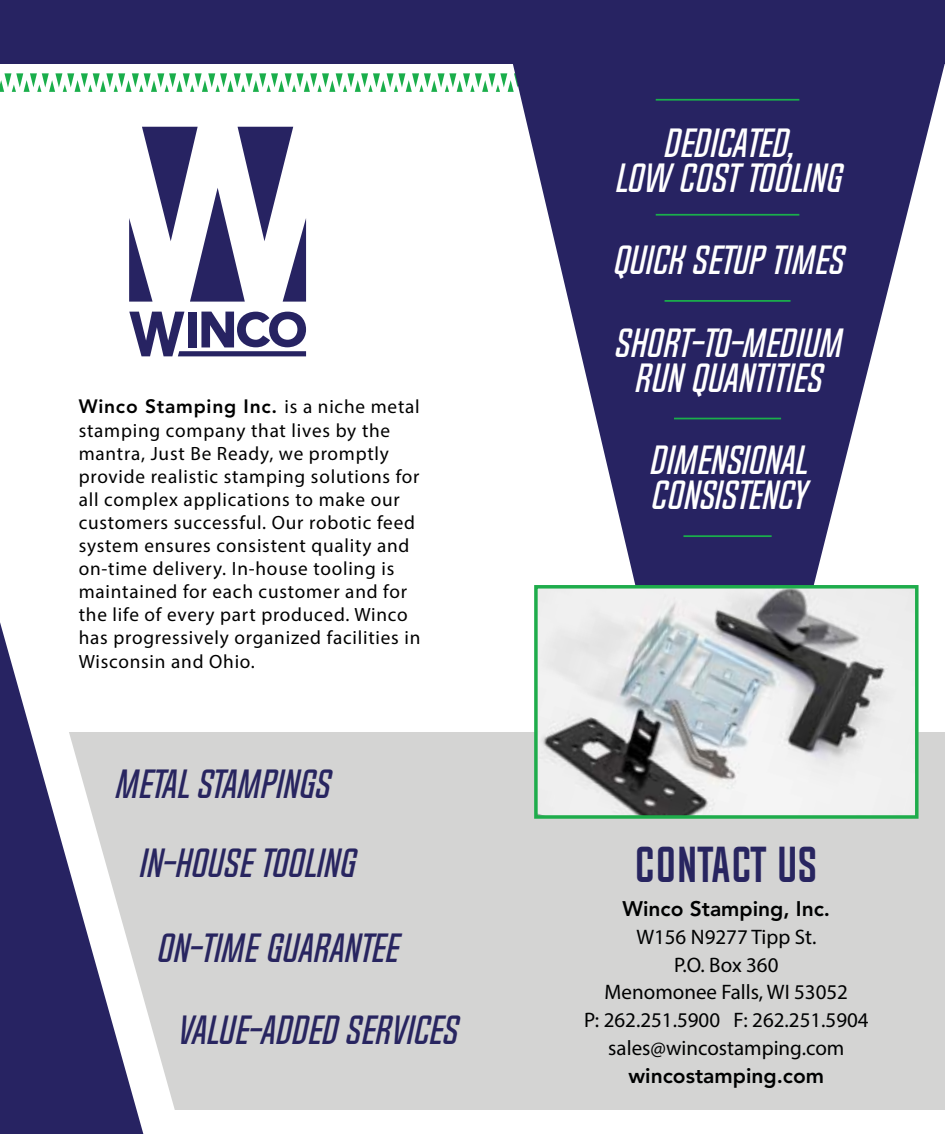
<style>
.page{position:relative;width:945px;height:1134px;background:#fff}
.page>*{position:absolute;margin:0;border:0;box-sizing:border-box;transform-origin:0 0}
.t1{font:700 45.5px "Chosence";color:#282560}
.t2{font:italic 36.75px/35px "Chosence";color:#fff;text-align:center}
.t3{font:italic 36.75px/79.3px "Chosence";color:#282560}
.t4{font:21px/28px "Myriad Pro";color:#000101;text-align:center}
.t5{font:800 21px "Avenir LT Std";color:#000101}
.t6{font:19.25px/23.1px "Myriad Pro";letter-spacing:.04em;color:#000}
.t7{font:800 19.25px "Avenir LT Std";letter-spacing:.04em;color:#000}
.s1{font-family:"Myriad Pro";font-weight:400}
</style>
<div class="page">
<svg style="left:219px;top:312px;width:87px;height:44px"></svg>
<svg style="left:219px;top:127px;width:87px;height:175px"></svg>
<div style="left:0;top:0;width:945px;height:64px;background:#272362"></div>
<svg style="left:219px;top:73px;width:279px;height:19px"></svg>
<div style="left:0;top:732px;width:945px;height:378px;background:#d4d4d3"></div>
<svg style="left:0;top:73px;width:219px;height:1061px"></svg>
<svg style="left:498px;top:64px;width:447px;height:521px;fill:#272362"></svg>
<hr style="left:656px;top:214px;width:143px;height:2px;background:#1aae4b">
<hr style="left:656px;top:99px;width:143px;height:2px;background:#1aae4b">
<hr style="left:665px;top:300px;width:126px;height:2px;background:#1aae4b">
<hr style="left:674px;top:418px;width:107px;height:1px;background:#1aae4b">
<hr style="left:683px;top:535px;width:89px;height:2px;background:#1aae4b">
<img style="left:539px;top:590px;width:375px;height:224px">
<div style="left:534px;top:585px;width:385px;height:234px;border:4px solid #1eac4b"></div>
<p class="t7" style="left:79px;top:395px;width:342px">Winco Stamping Inc. <span class="s1">is a niche metal</span></p>
<p class="t6" style="left:79px;top:418px;width:343px">stamping company that lives by the mantra, Just Be Ready, we promptly provide realistic stamping solutions for all complex applications to make our customers successful. Our robotic feed system ensures consistent quality and on-time delivery. In-house tooling is maintained for each customer and for the life of every part produced. Winco has progressively organized facilities in Wisconsin and Ohio.</p>
<h2 class="t3" style="left:138px;top:744px;width:218px;text-indent:-24px">METAL STAMPINGS<br>IN-HOUSE TOOLING</h2>
<h2 class="t3" style="left:156px;top:909px;width:243px">ON-TIME GUARANTEE</h2>
<h2 class="t3" style="left:177px;top:990px;width:282px">VALUE-ADDED SERVICES</h2>
<h2 class="t2" style="left:614px;top:126px;width:228px">DEDICATED,<br>LOW COST TOOLING</h2>
<h2 class="t2" style="left:612px;top:243px;width:233px">QUICK SETUP TIMES</h2>
<h2 class="t2" style="left:614px;top:325px;width:229px">SHORT-TO-MEDIUM<br>RUN QUANTITIES</h2>
<h2 class="t2" style="left:649px;top:442px;width:159px;text-align:left">DIMENSIONAL<br>CONSISTENCY</h2>
<h1 class="t1" style="left:634px;top:840px;width:185px">CONTACT US</h1>
<p class="t5" style="left:623px;top:896px;width:209px">Winco Stamping, Inc.</p>
<p class="t4" style="left:584px;top:922px;width:286px">W156 N9277 Tipp St.<br>P.O. Box 360<br>Menomonee Falls, WI 53052<br>P: 262.251.5900 F: 262.251.5904 sales@wincostamping.com</p>
<p class="t5" style="left:629px;top:1064px;width:197px">wincostamping.com</p>
</div>
